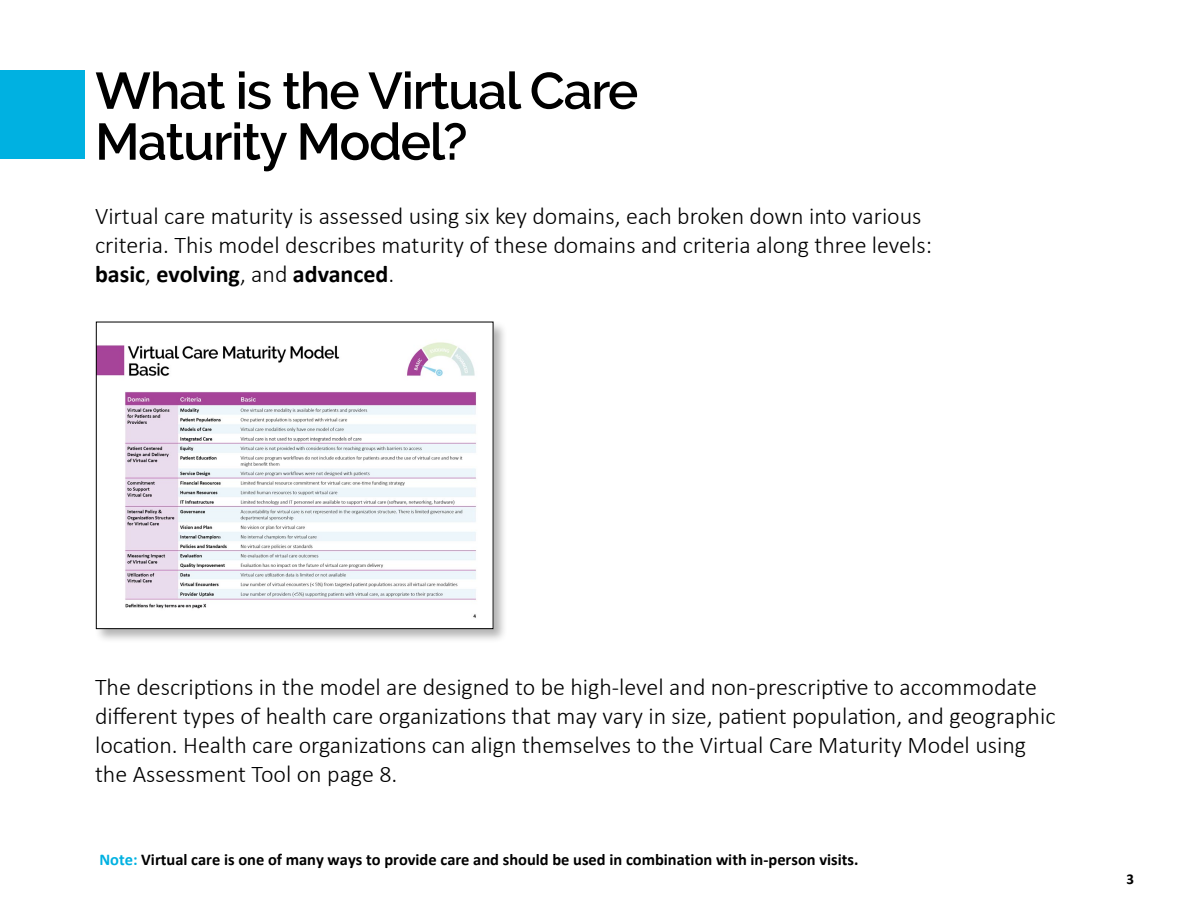
<style>
.page{position:relative;width:1188px;height:918px;background:#fff}
.page>*{position:absolute;margin:0;border:0;box-sizing:border-box;transform-origin:0 0}
.t1{font:600 51.3px/50.8px "Raleway";letter-spacing:-.025em;color:#000}
.t2{font:300 24px/28.8px "Calibri";color:#000}
.t3{font:700 16.5px "Calibri";color:#000}
.t4{font:700 15px "Calibri";color:#000}
.s1{font-weight:700}
.s2{color:#00b1e1}
</style>
<div class="page">
<div style="left:0;top:70px;width:84px;height:89px;background:#00b1e1"></div>
<div style="left:94px;top:320px;width:414px;height:324px;background:#000;opacity:.3"></div>
<img style="left:98px;top:324px;width:393px;height:303px">
<div style="left:96px;top:322px;width:397px;height:307px;border:1px solid #000"></div>
<p class="t1" style="left:95px;top:65px;width:545px">What is the Virtual Care<br>Maturity Model?</p>
<p class="t2" style="left:95px;top:201px;width:839px">Virtual care maturity is assessed using six key domains, each broken down into various criteria. This model describes maturity of these domains and criteria along three levels: <span class="s1">basic</span>, <span class="s1">evolving</span>, and <span class="s1">advanced</span>.</p>
<p class="t2" style="left:95px;top:672px;width:962px">The descriptions in the model are designed to be high-level and non-prescriptive to accommodate different types of health care organizations that may vary in size, patient population, and geographic location. Health care organizations can align themselves to the Virtual Care Maturity Model using the Assessment Tool on page 8.</p>
<p class="t3" style="left:99px;top:848px;width:761px"><span class="s2">Note:</span> Virtual care is one of many ways to provide care and should be used in combination with in-person visits.</p>
<p class="t4" style="left:1126px;top:869px;width:9px">3</p>
</div>
